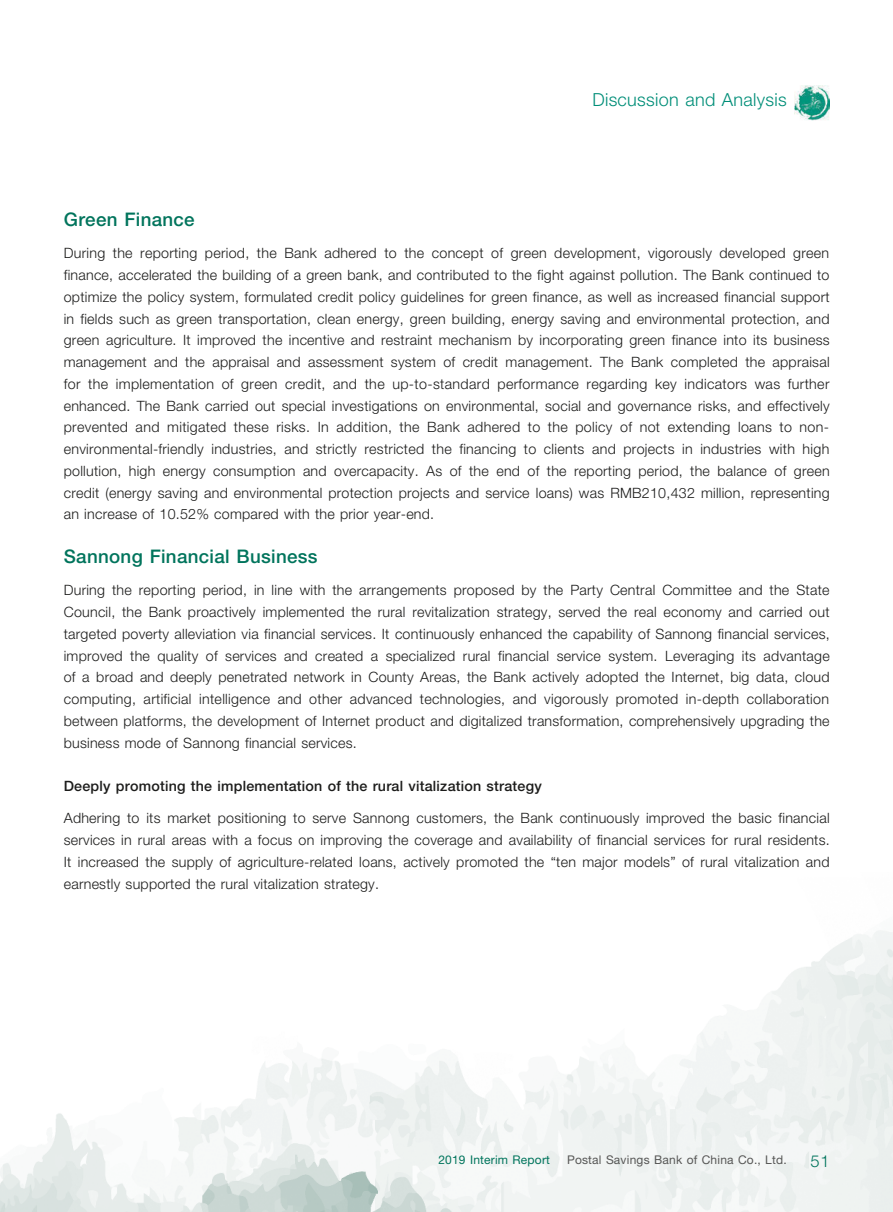
<style>
.page{position:relative;width:893px;height:1212px;background:#fff}
.page>*{position:absolute;margin:0;border:0;box-sizing:border-box;transform-origin:0 0}
.t1{font:500 18.75px "Helvetica Neue LT Std";letter-spacing:.015em;color:#00745c}
.t2{font:300 18px "Helvetica Neue LT Std";letter-spacing:.015em;color:#008e78}
.t3{font:300 16.5px "Helvetica Neue LT Std";color:#00745c}
.t4{font:300 14.25px/21.8px "Helvetica Neue LT Std";letter-spacing:.015em;color:#1c1c1b;text-align:justify}
.t5{font:500 14.25px "Helvetica Neue LT Std";letter-spacing:.015em;color:#1c1c1b}
.t6{font:12px "Helvetica Neue LT Std";letter-spacing:.015em;color:#575756}
.t7{font:12px "Helvetica Neue LT Std";letter-spacing:.015em;color:#00745c}
</style>
<div class="page">
<img style="left:0;top:930px;width:893px;height:282px">
<img style="left:794px;top:85px;width:35px;height:36px">
<p class="t2" style="left:592px;top:89px;width:196px">Discussion and Analysis</p>
<h1 class="t1" style="left:64px;top:208px;width:132px">Green Finance</h1>
<p class="t4" style="left:64px;top:242px;width:767px">During the reporting period, the Bank adhered to the concept of green development, vigorously developed green finance, accelerated the building of a green bank, and contributed to the fight against pollution. The Bank continued to optimize the policy system, formulated credit policy guidelines for green finance, as well as increased financial support in fields such as green transportation, clean energy, green building, energy saving and environmental protection, and green agriculture. It improved the incentive and restraint mechanism by incorporating green finance into its business management and the appraisal and assessment system of credit management. The Bank completed the appraisal for the implementation of green credit, and the up-to-standard performance regarding key indicators was further enhanced. The Bank carried out special investigations on environmental, social and governance risks, and effectively prevented and mitigated these risks. In addition, the Bank adhered to the policy of not extending loans to non&shy;environmental-friendly industries, and strictly restricted the financing to clients and projects in industries with high pollution, high energy consumption and overcapacity. As of the end of the reporting period, the balance of green credit (energy saving and environmental protection projects and service loans) was RMB210,432 million, representing an increase of 10.52% compared with the prior year-end.</p>
<h1 class="t1" style="left:64px;top:545px;width:255px">Sannong Financial Business</h1>
<p class="t4" style="left:64px;top:579px;width:767px">During the reporting period, in line with the arrangements proposed by the Party Central Committee and the State Council, the Bank proactively implemented the rural revitalization strategy, served the real economy and carried out targeted poverty alleviation via financial services. It continuously enhanced the capability of Sannong financial services, improved the quality of services and created a specialized rural financial service system. Leveraging its advantage of a broad and deeply penetrated network in County Areas, the Bank actively adopted the Internet, big data, cloud computing, artificial intelligence and other advanced technologies, and vigorously promoted in-depth collaboration between platforms, the development of Internet product and digitalized transformation, comprehensively upgrading the business mode of Sannong financial services.</p>
<p class="t5" style="left:64px;top:777px;width:480px">Deeply promoting the implementation of the rural vitalization strategy</p>
<p class="t4" style="left:64px;top:807px;width:767px">Adhering to its market positioning to serve Sannong customers, the Bank continuously improved the basic financial services in rural areas with a focus on improving the coverage and availability of financial services for rural residents.<br>It increased the supply of agriculture-related loans, actively promoted the “ten major models” of rural vitalization and earnestly supported the rural vitalization strategy.</p>
<p class="t7" style="left:438px;top:1152px;width:113px">2019 Interim Report</p>
<p class="t6" style="left:567px;top:1152px;width:221px">Postal Savings Bank of China Co., Ltd.</p>
<p class="t3" style="left:810px;top:1150px;width:21px">51</p>
</div>
